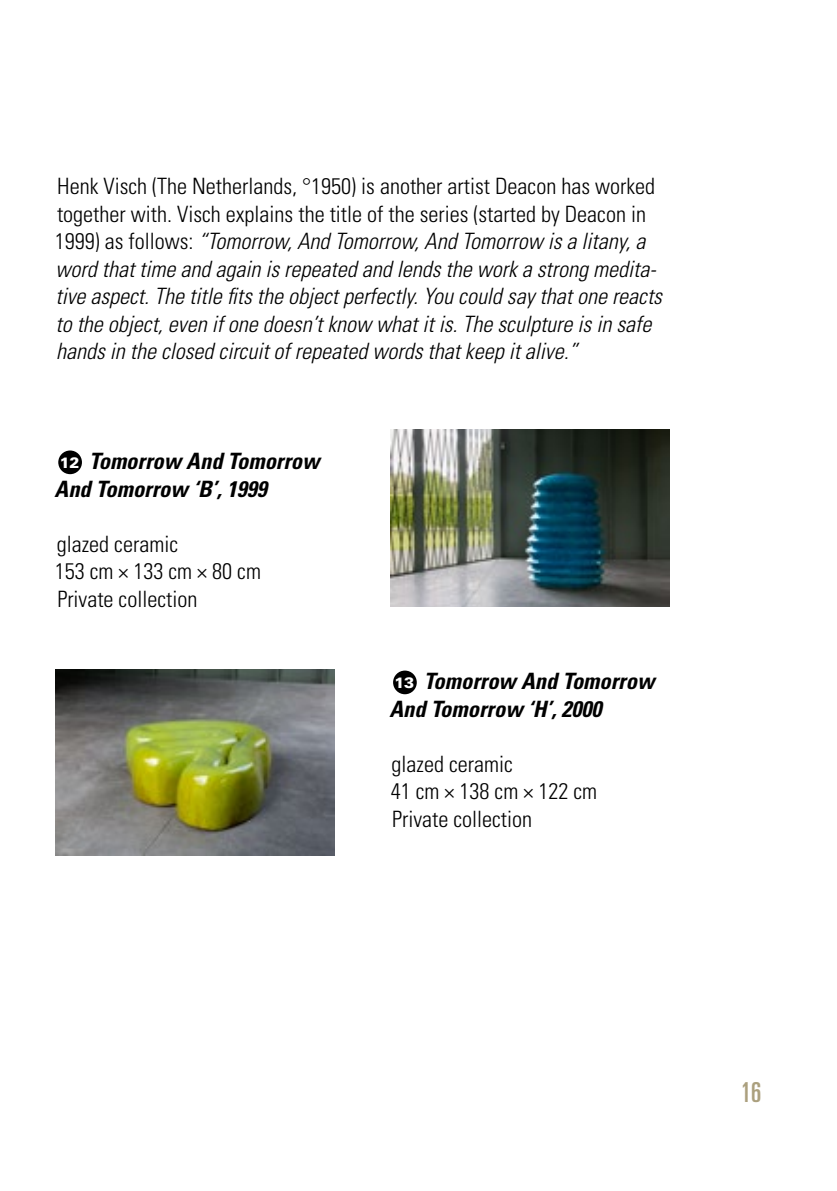
<style>
.page{position:relative;width:837px;height:1191px;background:#fff}
.page>*{position:absolute;margin:0;border:0;box-sizing:border-box;transform-origin:0 0}
.t1{font:ultra-condensed 27.5px "Univers LT Std";color:#aba07e}
.t2{font:italic 300 condensed 22.5px/27.5px "Univers LT Std";color:#000}
.t3{font:300 condensed 22.5px/27.5px "Univers LT Std";color:#000}
.t4{font:italic 700 condensed 22.5px/27.5px "Univers LT Std";color:#000}
.s1{font-style:normal}
.s2{font-weight:900;font-style:normal;font-stretch:normal;font-size:15px;color:#fff}
</style>
<div class="page">
<div style="left:58px;top:450px;width:24px;height:24px;background:#000;border-radius:50%"></div>
<div style="left:393px;top:670px;width:23px;height:24px;background:#000;border-radius:50%"></div>
<img style="left:56px;top:669px;width:279px;height:186px">
<img style="left:390px;top:429px;width:279px;height:178px">
<p class="t2" style="left:55px;top:173px;width:608px"><span class="s1">Henk Visch (The Netherlands, °1950) is another artist Deacon has worked together with. Visch explains the title of the series (started by Deacon in 1999) as follows:</span> “Tomorrow, And Tomorrow, And Tomorrow is a litany, a word that time and again is repeated and lends the work a strong medita&shy;tive aspect. The title fits the object perfectly. You could say that one reacts to the object, even if one doesn’t know what it is. The sculpture is in safe hands in the closed circuit of repeated words that keep it alive.”</p>
<p class="t4" style="left:55px;top:447px;width:266px"><span class="s2">12</span> Tomorrow And Tomorrow<br>And Tomorrow ‘B’, 1999</p>
<p class="t3" style="left:55px;top:530px;width:208px">glazed ceramic<br>153 cm × 133 cm × 80 cm<br>Private collection</p>
<p class="t4" style="left:389px;top:667px;width:266px"><span class="s2">13</span> Tomorrow And Tomorrow<br>And Tomorrow ‘H’, 2000</p>
<p class="t3" style="left:391px;top:750px;width:208px">glazed ceramic<br>41 cm × 138 cm × 122 cm<br>Private collection</p>
<p class="t1" style="left:740px;top:1076px;width:22px">16</p>
</div>
